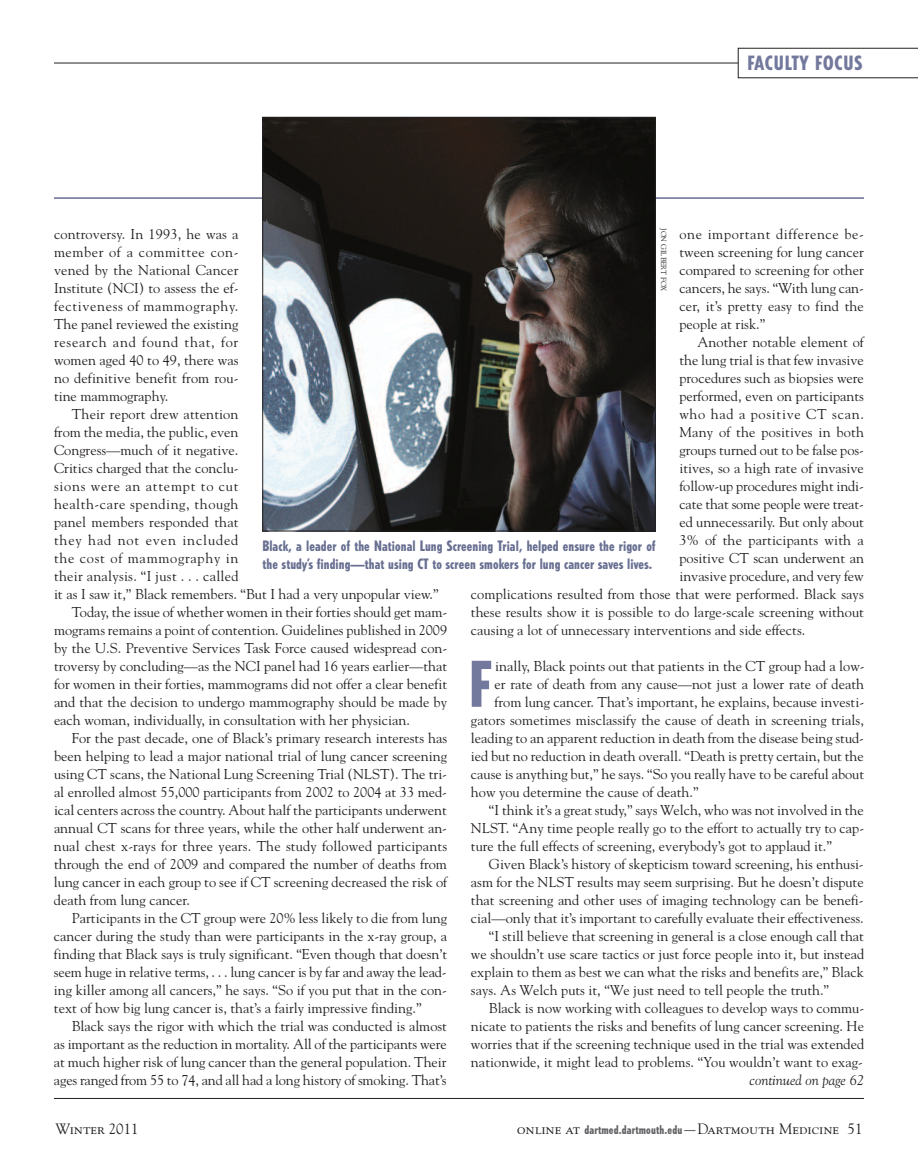
<style>
.page{position:relative;width:918px;height:1175px;background:#fff}
.page>*{position:absolute;margin:0;border:0;box-sizing:border-box;transform-origin:0 0}
.t1{font:800 condensed 62.4px "Tempo";color:#73799d}
.t2{font:800 condensed 19.5px "Tempo";letter-spacing:.05em;color:#73799d}
.t3{font:15px "Goudy SC";color:#231f20}
.t4{font:14.25px/18px "Goudy";color:#231f20;text-align:justify}
.t5{font:800 condensed 14.25px/18px "Tempo";letter-spacing:.005em;color:#686f91}
.t6{font:14.25px "Goudy";letter-spacing:.05em;color:#231f20}
.t7{font:14.25px "Goudy";letter-spacing:.02em;color:#231f20}
.t8{font:14.25px "Goudy";letter-spacing:.04em;color:#231f20}
.t9{font:14.25px "Goudy";letter-spacing:.055em;color:#231f20}
.t10{font:14.25px "Goudy";letter-spacing:.06em;color:#231f20}
.t11{font:italic 14.25px "Goudy";color:#231f20}
.t12{font:7.5px "Goudy";color:#231f20}
.s1{font-family:"Goudy"}
.s2{font-family:"Tempo";font-weight:800;font-stretch:condensed;font-size:12px;color:#636366}
</style>
<div class="page">
<hr style="left:54px;top:197px;width:810px;height:2px;background:#686f91">
<hr style="left:54px;top:1098px;width:810px;height:1px;background:#231f20">
<img style="left:264px;top:119px;width:390px;height:410px">
<hr style="left:54px;top:63px;width:684px;height:1px;background:#231f20">
<svg style="left:738px;top:48px;width:180px;height:30px"></svg>
<h2 class="t2" style="left:748px;top:55px;width:116px">FACULTY FOCUS</h2>
<p class="t4" style="left:679px;top:224px;width:186px">one important difference be&shy;tween screening for lung cancer compared to screening for other cancers, he says. “With lung can&shy;cer, it’s pretty easy to find the people at risk.”</p>
<p class="t4" style="left:697px;top:332px;width:168px">Another notable element of</p>
<p class="t4" style="left:679px;top:350px;width:186px">the lung trial is that few invasive</p>
<p class="t4" style="left:679px;top:368px;width:186px">procedures such as biopsies were</p>
<p class="t4" style="left:679px;top:386px;width:186px">performed, even on participants</p>
<p class="t6" style="left:679px;top:405px;width:186px">who had a positive CT scan.</p>
<p class="t4" style="left:679px;top:422px;width:186px">Many of the positives in both</p>
<p class="t4" style="left:679px;top:440px;width:186px">groups turned out to be false pos-</p>
<p class="t4" style="left:679px;top:458px;width:186px">itives, so a high rate of invasive</p>
<p class="t4" style="left:679px;top:476px;width:186px">follow-up procedures might indi-</p>
<p class="t4" style="left:679px;top:494px;width:186px">cate that some people were treat-</p>
<p class="t4" style="left:679px;top:512px;width:186px">ed unnecessarily. But only about</p>
<p class="t4" style="left:679px;top:530px;width:186px">3% of the participants with a</p>
<p class="t4" style="left:679px;top:548px;width:186px">positive CT scan underwent an</p>
<p class="t4" style="left:679px;top:566px;width:186px">invasive procedure, and very few</p>
<p class="t4" style="left:471px;top:584px;width:394px">complications resulted from those that were performed. Black says</p>
<p class="t4" style="left:471px;top:602px;width:395px">these results show it is possible to do large-scale screening without</p>
<p class="t4" style="left:471px;top:620px;width:336px">causing a lot of unnecessary interventions and side effects.</p>
<h1 class="t1" style="left:469px;top:660px;width:25px">F</h1>
<p class="t4" style="left:495px;top:657px;width:371px">inally, Black points out that patients in the CT group had a low-</p>
<p class="t12" style="left:668px;top:228px;width:65px;rotate:90deg">JON GILBERT FOX</p>
<p class="t4" style="left:54px;top:225px;width:186px">controversy. In 1993, he was a member of a committee con&shy;vened by the National Cancer Institute (NCI) to assess the ef&shy;fectiveness of mammography.<br>The panel reviewed the existing research and found that, for women aged 40 to 49, there was no definitive benefit from rou&shy;tine mammography.</p>
<p class="t4" style="left:72px;top:405px;width:168px">Their report drew attention</p>
<p class="t4" style="left:54px;top:423px;width:186px">from the media, the public, even</p>
<p class="t4" style="left:54px;top:441px;width:186px">Congress—much of it negative.</p>
<p class="t4" style="left:54px;top:459px;width:186px">Critics charged that the conclu-</p>
<p class="t9" style="left:54px;top:477px;width:186px">sions were an attempt to cut</p>
<p class="t8" style="left:54px;top:495px;width:186px">health-care spending, though</p>
<p class="t4" style="left:54px;top:513px;width:186px">panel members responded that</p>
<p class="t10" style="left:54px;top:531px;width:186px">they had not even included</p>
<p class="t6" style="left:54px;top:549px;width:186px">the cost of mammography in</p>
<p class="t7" style="left:54px;top:567px;width:186px">their analysis. “I just . . . called</p>
<p class="t4" style="left:54px;top:585px;width:386px">it as I saw it,” Black remembers. “But I had a very unpopular view.”</p>
<p class="t4" style="left:72px;top:603px;width:377px">Today, the issue of whether women in their forties should get mam-</p>
<p class="t4" style="left:54px;top:621px;width:395px">mograms remains a point of contention. Guidelines published in 2009</p>
<p class="t4" style="left:54px;top:639px;width:395px">by the U.S. Preventive Services Task Force caused widespread con-</p>
<p class="t4" style="left:54px;top:657px;width:395px">troversy by concluding—as the NCI panel had 16 years earlier—that</p>
<p class="t4" style="left:54px;top:675px;width:395px">for women in their forties, mammograms did not offer a clear benefit</p>
<p class="t4" style="left:54px;top:693px;width:395px">and that the decision to undergo mammography should be made by</p>
<p class="t4" style="left:54px;top:711px;width:357px">each woman, individually, in consultation with her physician.</p>
<p class="t4" style="left:72px;top:729px;width:377px">For the past decade, one of Black’s primary research interests has</p>
<p class="t4" style="left:54px;top:747px;width:395px">been helping to lead a major national trial of lung cancer screening</p>
<p class="t4" style="left:54px;top:765px;width:395px">using CT scans, the National Lung Screening Trial (NLST). The tri-</p>
<p class="t4" style="left:54px;top:783px;width:395px">al enrolled almost 55,000 participants from 2002 to 2004 at 33 med-</p>
<p class="t4" style="left:54px;top:801px;width:394px">ical centers across the country. About half the participants underwent</p>
<p class="t4" style="left:54px;top:819px;width:395px">annual CT scans for three years, while the other half underwent an-</p>
<p class="t4" style="left:54px;top:837px;width:395px">nual chest x-rays for three years. The study followed participants</p>
<p class="t4" style="left:54px;top:855px;width:395px">through the end of 2009 and compared the number of deaths from</p>
<p class="t4" style="left:54px;top:873px;width:395px">lung cancer in each group to see if CT screening decreased the risk of</p>
<p class="t4" style="left:54px;top:891px;width:138px">death from lung cancer.</p>
<p class="t4" style="left:72px;top:908px;width:377px">Participants in the CT group were 20% less likely to die from lung</p>
<p class="t4" style="left:54px;top:926px;width:395px">cancer during the study than were participants in the x-ray group, a</p>
<p class="t4" style="left:54px;top:944px;width:395px">finding that Black says is truly significant. “Even though that doesn’t</p>
<p class="t4" style="left:54px;top:962px;width:394px">seem huge in relative terms, . . . lung cancer is by far and away the lead-</p>
<p class="t4" style="left:54px;top:980px;width:395px">ing killer among all cancers,” he says. “So if you put that in the con-</p>
<p class="t4" style="left:54px;top:998px;width:369px">text of how big lung cancer is, that’s a fairly impressive finding.”</p>
<p class="t4" style="left:72px;top:1016px;width:377px">Black says the rigor with which the trial was conducted is almost</p>
<p class="t4" style="left:54px;top:1034px;width:394px">as important as the reduction in mortality. All of the participants were</p>
<p class="t4" style="left:54px;top:1052px;width:394px">at much higher risk of lung cancer than the general population. Their</p>
<p class="t4" style="left:54px;top:1070px;width:394px">ages ranged from 55 to 74, and all had a long history of smoking. That’s</p>
<p class="t5" style="left:262px;top:537px;width:395px">Black, a leader of the National Lung Screening Trial, helped ensure the rigor of the study’s finding—that using CT to screen smokers for lung cancer saves lives.</p>
<p class="t4" style="left:495px;top:675px;width:371px">er rate of death from any cause—not just a lower rate of death</p>
<p class="t4" style="left:495px;top:693px;width:371px">from lung cancer. That’s important, he explains, because investi-</p>
<p class="t4" style="left:471px;top:711px;width:394px">gators sometimes misclassify the cause of death in screening trials,</p>
<p class="t4" style="left:471px;top:729px;width:394px">leading to an apparent reduction in death from the disease being stud-</p>
<p class="t4" style="left:471px;top:747px;width:394px">ied but no reduction in death overall. “Death is pretty certain, but the</p>
<p class="t4" style="left:471px;top:765px;width:395px">cause is anything but,” he says. “So you really have to be careful about</p>
<p class="t4" style="left:471px;top:783px;width:229px">how you determine the cause of death.”</p>
<p class="t4" style="left:489px;top:801px;width:376px">“I think it’s a great study,” says Welch, who was not involved in the</p>
<p class="t4" style="left:471px;top:819px;width:395px">NLST. “Any time people really go to the effort to actually try to cap-</p>
<p class="t4" style="left:471px;top:837px;width:363px">ture the full effects of screening, everybody’s got to applaud it.”</p>
<p class="t4" style="left:489px;top:855px;width:376px">Given Black’s history of skepticism toward screening, his enthusi-</p>
<p class="t4" style="left:471px;top:873px;width:394px">asm for the NLST results may seem surprising. But he doesn’t dispute</p>
<p class="t4" style="left:471px;top:891px;width:394px">that screening and other uses of imaging technology can be benefi-</p>
<p class="t4" style="left:471px;top:909px;width:394px">cial—only that it’s important to carefully evaluate their effectiveness.</p>
<p class="t4" style="left:489px;top:927px;width:377px">“I still believe that screening in general is a close enough call that</p>
<p class="t4" style="left:471px;top:945px;width:395px">we shouldn’t use scare tactics or just force people into it, but instead</p>
<p class="t4" style="left:471px;top:963px;width:395px">explain to them as best we can what the risks and benefits are,” Black</p>
<p class="t4" style="left:471px;top:981px;width:360px">says. As Welch puts it, “We just need to tell people the truth.”</p>
<p class="t4" style="left:489px;top:999px;width:377px">Black is now working with colleagues to develop ways to commu-</p>
<p class="t4" style="left:471px;top:1017px;width:395px">nicate to patients the risks and benefits of lung cancer screening. He</p>
<p class="t4" style="left:471px;top:1035px;width:395px">worries that if the screening technique used in the trial was extended</p>
<p class="t4" style="left:471px;top:1053px;width:393px">nationwide, it might lead to problems. “You wouldn’t want to exag-</p>
<p class="t11" style="left:750px;top:1071px;width:116px">continued on page 62</p>
<p class="t3" style="left:56px;top:1122px;width:85px">Winter <span class="s1">2011</span></p>
<p class="t3" style="left:517px;top:1122px;width:347px">online at <span class="s2">dartmed.dartmouth.edu</span>—Dartmouth Medicine <span class="s1">51</span></p>
</div>
